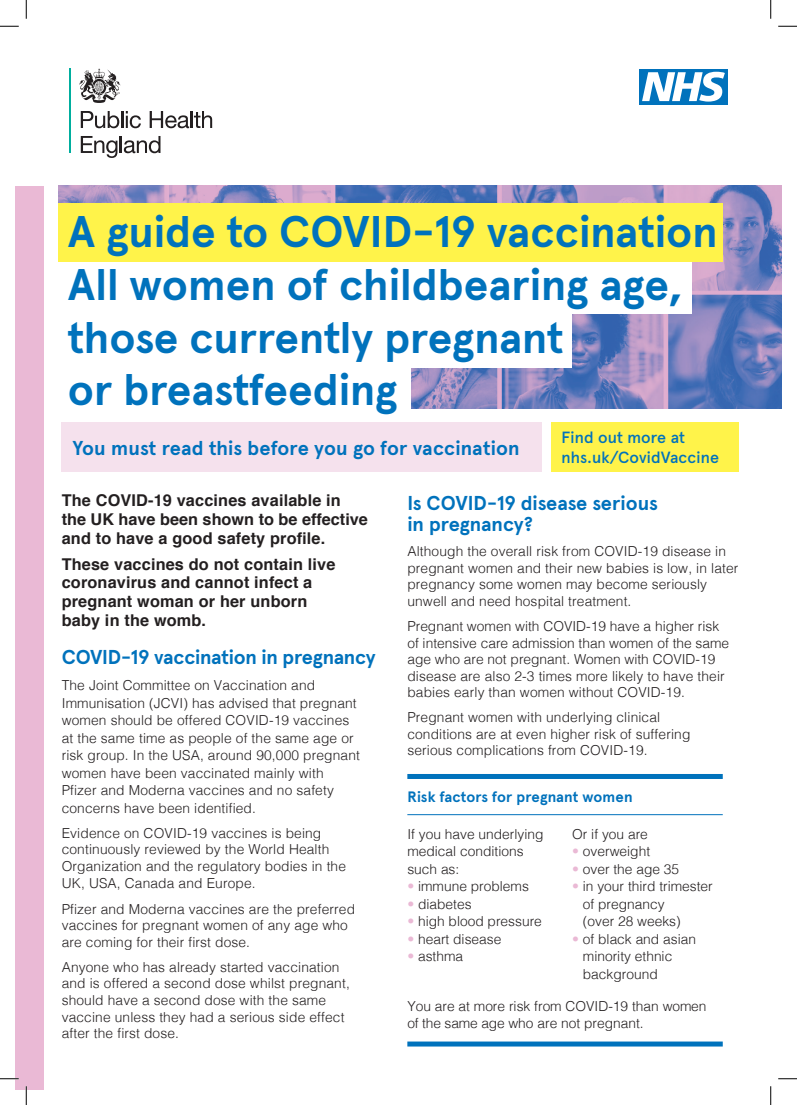
<style>
.page{position:relative;width:797px;height:1105px;background:#fff}
.page>*{position:absolute;margin:0;border:0;box-sizing:border-box;transform-origin:0 0}
.t1{font:700 44px/52.9px "Apercu Pro";color:#0072bc}
.t2{font:700 20px/21.2px "Apercu Pro";letter-spacing:-.01em;color:#0072bc}
.t3{font:700 16.25px/18.8px "Helvetica";letter-spacing:.01em;color:#231f20}
.t4{font:500 16.25px/20px "Apercu Pro";letter-spacing:.01em;color:#0072bc}
.t5{font:700 15px "Apercu Pro";letter-spacing:.005em;color:#0072bc}
.t6{font:300 13.75px/16.5px "Helvetica";letter-spacing:.01em;color:#231f20}
.s1{color:#eab9d5}
</style>
<div class="page">
<img style="left:58px;top:186px;width:723px;height:223px">
<div style="left:407px;top:774px;width:315px;height:5px;background:#0072bc"></div>
<hr style="left:407px;top:814px;width:315px;height:1px;background:#0072bc">
<div style="left:407px;top:1041px;width:315px;height:5px;background:#0072bc"></div>
<div style="left:16px;top:186px;width:28px;height:903px;background:#eab9d5"></div>
<div style="left:58px;top:251px;width:633px;height:63px;background:#fff"></div>
<div style="left:58px;top:312px;width:513px;height:55px;background:#fff"></div>
<div style="left:58px;top:203px;width:664px;height:59px;background:#fff34a"></div>
<div style="left:58px;top:363px;width:352px;height:59px;background:#fff"></div>
<div style="left:551px;top:422px;width:187px;height:50px;background:#fff34a"></div>
<div style="left:639px;top:69px;width:89px;height:36px;background:#0072bc"></div>
<svg style="left:642px;top:72px;width:83px;height:30px"></svg>
<hr style="left:69px;top:69px;width:2px;height:84px;background:#00ae9e">
<svg style="left:81px;top:111px;width:60px;height:17px"></svg>
<svg style="left:150px;top:111px;width:62px;height:17px"></svg>
<svg style="left:81px;top:136px;width:79px;height:22px"></svg>
<svg style="left:79px;top:69px;width:42px;height:34px"></svg>
<div style="left:62px;top:422px;width:480px;height:50px;background:#f5e1ed"></div>
<svg style="left:0;top:25px;width:19px;height:2px"></svg>
<svg style="left:778px;top:25px;width:19px;height:2px"></svg>
<svg style="left:0;top:1078px;width:19px;height:1px"></svg>
<svg style="left:778px;top:1078px;width:19px;height:1px"></svg>
<svg style="left:25px;top:0;width:2px;height:19px"></svg>
<svg style="left:25px;top:1086px;width:2px;height:19px"></svg>
<svg style="left:770px;top:0;width:1px;height:19px"></svg>
<svg style="left:770px;top:1086px;width:1px;height:19px"></svg>
<h1 class="t1" style="left:68px;top:202px;width:651px">A guide to COVID-19 vaccination<br>All women of childbearing age, those currently pregnant<br>or breastfeeding</h1>
<p class="t4" style="left:561px;top:427px;width:159px">Find out more at nhs.uk/CovidVaccine</p>
<h2 class="t2" style="left:72px;top:436px;width:449px">You must read this before you go for vaccination</h2>
<p class="t3" style="left:62px;top:491px;width:308px">The COVID-19 vaccines available in the UK have been shown to be effective and to have a good safety profile.</p>
<p class="t3" style="left:62px;top:555px;width:275px">These vaccines do not contain live coronavirus and cannot infect a pregnant woman or her unborn baby in the womb.</p>
<h2 class="t2" style="left:62px;top:645px;width:316px">COVID-19 vaccination in pregnancy</h2>
<p class="t6" style="left:62px;top:676px;width:300px;line-height:17.5px">The Joint Committee on Vaccination and Immunisation (JCVI) has advised that pregnant women should be offered COVID-19 vaccines at the same time as people of the same age or risk group. In the USA, around 90,000 pregnant women have been vaccinated mainly with Pfizer and Moderna vaccines and no safety concerns have been identified.</p>
<p class="t6" style="left:62px;top:824px;width:286px;line-height:16.9px">Evidence on COVID-19 vaccines is being continuously reviewed by the World Health Organization and the regulatory bodies in the UK, USA, Canada and Europe.</p>
<p class="t6" style="left:62px;top:900px;width:295px">Pfizer and Moderna vaccines are the preferred vaccines for pregnant women of any age who are coming for their first dose.</p>
<p class="t6" style="left:62px;top:958px;width:290px">Anyone who has already started vaccination and is offered a second dose whilst pregnant, should have a second dose with the same vaccine unless they had a serious side effect after the first dose.</p>
<h2 class="t2" style="left:407px;top:491px;width:252px">Is COVID-19 disease serious in pregnancy?</h2>
<p class="t6" style="left:407px;top:542px;width:333px">Although the overall risk from COVID-19 disease in pregnant women and their new babies is low, in later pregnancy some women may become seriously unwell and need hospital treatment.</p>
<p class="t6" style="left:407px;top:617px;width:323px">Pregnant women with COVID-19 have a higher risk of intensive care admission than women of the same age who are not pregnant. Women with COVID-19 disease are also 2-3 times more likely to have their babies early than women without COVID-19.</p>
<p class="t6" style="left:407px;top:708px;width:284px">Pregnant women with underlying clinical conditions are at even higher risk of suffering serious complications from COVID-19.</p>
<p class="t5" style="left:407px;top:785px;width:227px">Risk factors for pregnant women</p>
<p class="t6" style="left:407px;top:824px;width:138px;line-height:17.5px">If you have underlying medical conditions such as:</p>
<p class="t6" style="left:407px;top:877px;width:123px"><span class="s1">•</span> immune problems</p>
<p class="t6" style="left:407px;top:895px;width:66px"><span class="s1">•</span> diabetes</p>
<p class="t6" style="left:407px;top:912px;width:136px"><span class="s1">•</span> high blood pressure</p>
<p class="t6" style="left:407px;top:930px;width:95px"><span class="s1">•</span> heart disease</p>
<p class="t6" style="left:407px;top:947px;width:57px"><span class="s1">•</span> asthma</p>
<p class="t6" style="left:572px;top:825px;width:77px">Or if you are</p>
<p class="t6" style="left:572px;top:842px;width:79px"><span class="s1">•</span> overweight</p>
<p class="t6" style="left:572px;top:860px;width:109px"><span class="s1">•</span> over the age 35</p>
<p class="t6" style="left:583px;top:877px;width:131px;line-height:17.5px;text-indent:-11px"><span class="s1">•</span> in your third trimester of pregnancy<br>(over 28 weeks)</p>
<p class="t6" style="left:583px;top:929px;width:115px;line-height:17.5px;text-indent:-11px"><span class="s1">•</span> of black and asian minority ethnic background</p>
<p class="t6" style="left:407px;top:996px;width:300px;line-height:17.5px">You are at more risk from COVID-19 than women of the same age who are not pregnant.</p>
</div>
